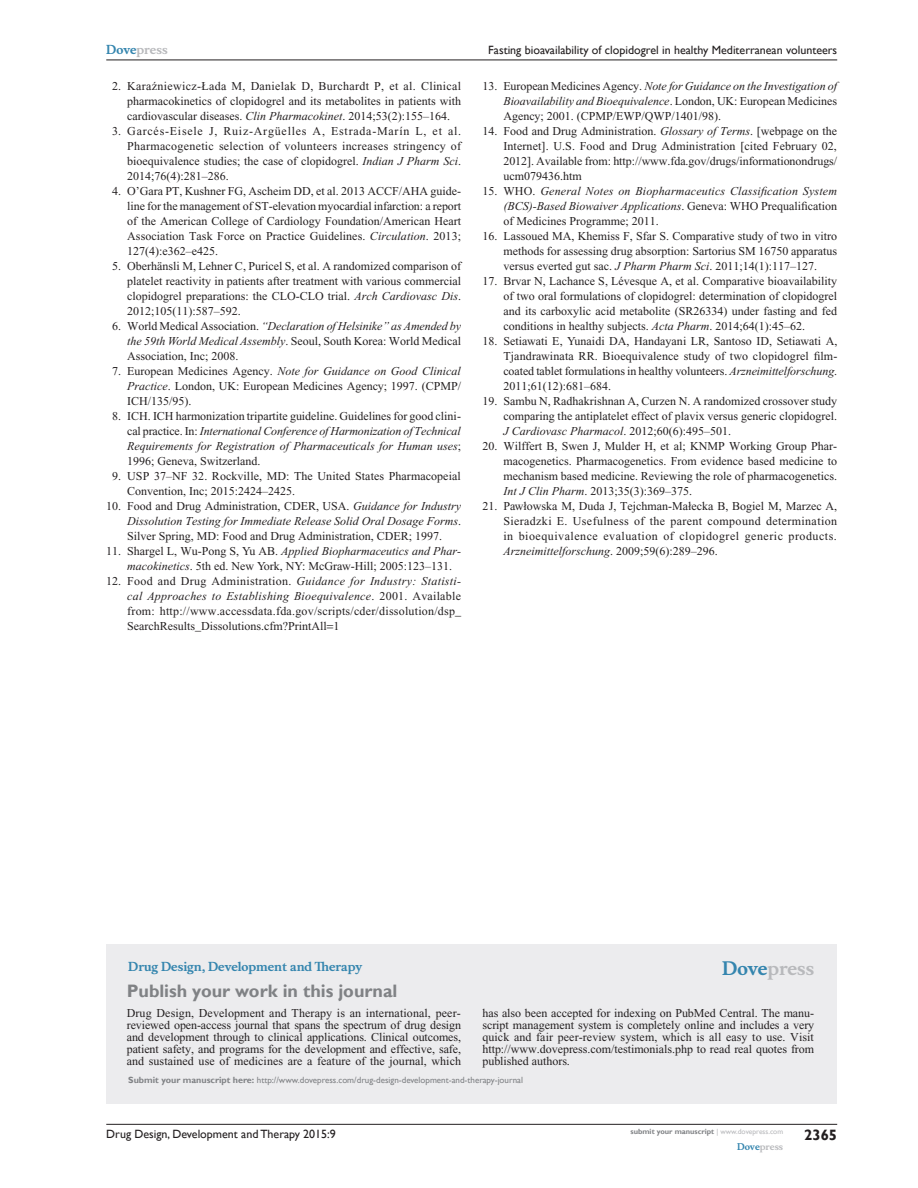
<style>
.page{position:relative;width:918px;height:1188px;background:#fff}
.page>*{position:absolute;margin:0;border:0;box-sizing:border-box;transform-origin:0 0}
.PromBx-H1{font:700 18px "Gill Sans";color:#808285}
.PromBx-Brand{font:700 18px "Musee";color:#b8b9bc}
.t1{font:700 15px "Gill Sans";color:#231f20}
.RefNL2{font:12px/15px "Times New Roman";color:#231f20;text-align:justify}
.PromBx-Tx{font:12px/12px "Times New Roman";color:#231f20;text-align:justify}
.RefNL2-2{font:italic 12px/15px "Times New Roman";color:#231f20;text-align:justify}
.t2{font:12px "Gill Sans";color:#231f20}
.PromBx-JrnlName{font:700 12px "Musee";color:#3485ae}
.t3{font:700 12px "Musee";color:#b8b9bc}
.PromBx-SubmitMssWebA{font:9px "Gill Sans";color:#808285}
.t4{font:700 9px "Musee";color:#b8b9bc}
.t5{font:700 7.5px "Gill Sans";color:#808285}
.s1{color:#3485ae}
.s2{font-style:inherit}
.s3{font-style:italic}
.s4{font-style:normal}
.s5{font-weight:700}
.s6{font-weight:400;color:#b8b9bc}
</style>
<div class="page">
<div style="left:106px;top:944px;width:731px;height:159px;background:#ececee"></div>
<hr style="left:106px;top:1124px;width:731px;height:1px;background:#231f20">
<hr style="left:106px;top:60px;width:731px;height:1px;background:#231f20">
<p class="t3" style="left:106px;top:43px;width:63px"><span class="s1">Dove</span>press</p>
<p class="RefNL2" style="left:127px;top:79px;width:336px;text-indent:-15px">2. Kara<span class="s2">ź</span>niewicz-Łada M, Danielak D, Burchardt P, et al. Clinical pharmacokinetics of clopidogrel and its metabolites in patients with cardiovascular diseases. <span class="s3">Clin Pharmacokinet</span>. 2014;53(2):155–164.</p>
<p class="RefNL2" style="left:127px;top:124px;width:335px;text-indent:-15px">3. Garcés-Eisele J, Ruiz-Argüelles A, Estrada-Marín L, et al.<br>Pharmacogenetic selection of volunteers increases stringency of bioequivalence studies; the case of clopidogrel. <span class="s3">Indian J Pharm Sci</span>.<br>2014;76(4):281–286.</p>
<p class="RefNL2" style="left:127px;top:184px;width:335px;text-indent:-15px">4. O’Gara PT, Kushner FG, Ascheim DD, et al. 2013 ACCF/AHA guide&shy;line for the management of ST-elevation myocardial infarction: a report of the American College of Cardiology Foundation/American Heart Association Task Force on Practice Guidelines. <span class="s3">Circulation</span>. 2013; 127(4):e362–e425.</p>
<p class="RefNL2" style="left:127px;top:259px;width:335px;text-indent:-15px">5. Oberhänsli M, Lehner C, Puricel S, et al. A randomized comparison of platelet reactivity in patients after treatment with various commercial clopidogrel preparations: the CLO-CLO trial. <span class="s3">Arch Cardiovasc Dis</span>.<br>2012;105(11):587–592.</p>
<p class="RefNL2" style="left:127px;top:319px;width:335px;text-indent:-15px">6. World Medical Association. <span class="s3">“Declaration of Helsinike” as Amended by the 59th World Medical Assembly</span>. Seoul, South Korea: World Medical Association, Inc; 2008.</p>
<p class="RefNL2" style="left:127px;top:364px;width:335px;text-indent:-15px">7. European Medicines Agency. <span class="s3">Note for Guidance on Good Clinical Practice</span>. London, UK: European Medicines Agency; 1997. (CPMP/ ICH/135/95).</p>
<p class="RefNL2" style="left:127px;top:409px;width:335px;text-indent:-15px">8. ICH. ICH harmonization tripartite guideline. Guidelines for good clini&shy;cal practice. In: <span class="s3">International Conference of Harmonization of Technical Requirements for Registration of Pharmaceuticals for Human uses</span>; 1996; Geneva, Switzerland.</p>
<p class="RefNL2" style="left:127px;top:469px;width:335px;text-indent:-15px">9. USP 37–NF 32. Rockville, MD: The United States Pharmacopeial<br>Convention, Inc; 2015:2424–2425.</p>
<p class="RefNL2" style="left:127px;top:499px;width:335px;text-indent:-21px">10. Food and Drug Administration, CDER, USA. <span class="s3">Guidance for Industry Dissolution Testing for Immediate Release Solid Oral Dosage Forms</span>.<br>Silver Spring, MD: Food and Drug Administration, CDER; 1997.</p>
<p class="RefNL2" style="left:127px;top:544px;width:335px;text-indent:-21px">11. Shargel L, Wu-Pong S, Yu AB. <span class="s3">Applied Biopharmaceutics and Phar&shy;macokinetics</span>. 5th ed. New York, NY: McGraw-Hill; 2005:123–131.</p>
<p class="RefNL2" style="left:127px;top:574px;width:336px;text-indent:-21px">12. Food and Drug Administration. <span class="s3">Guidance for Industry: Statisti&shy;cal Approaches to Establishing Bioequivalence</span>. 2001. Available from: http://www.accessdata.fda.gov/scripts/cder/dissolution/dsp_ SearchResults_Dissolutions.cfm?PrintAll 1</p>
<p class="t2" style="left:488px;top:43px;width:350px">Fasting bioavailability of clopidogrel in healthy Mediterranean volunteers</p>
<p class="RefNL2" style="left:503px;top:79px;width:335px;text-indent:-21px">13. European Medicines Agency. <span class="s3">Note for Guidance on the Investigation of Bioavailability and Bioequivalence</span>. London, UK: European Medicines Agency; 2001. (CPMP/EWP/QWP/1401/98).</p>
<p class="RefNL2" style="left:503px;top:124px;width:335px;text-indent:-21px">14. Food and Drug Administration. <span class="s3">Glossary of Terms</span>. [webpage on the Internet]. U.S. Food and Drug Administration [cited February 02, 2012]. Available from: http://www.fda.gov/drugs/informationondrugs/ ucm079436.htm</p>
<p class="RefNL2-2" style="left:503px;top:184px;width:335px;text-indent:-21px"><span class="s4">15. WHO.</span> General Notes on Biopharmaceutics Classification System (BCS)-Based Biowaiver Applications<span class="s4">. Geneva: WHO Prequalification of Medicines Programme; 2011.</span></p>
<p class="RefNL2" style="left:503px;top:229px;width:335px;text-indent:-21px">16. Lassoued MA, Khemiss F, Sfar S. Comparative study of two in vitro methods for assessing drug absorption: Sartorius SM 16750 apparatus versus everted gut sac. <span class="s3">J Pharm Pharm Sci</span>. 2011;14(1):117–127.</p>
<p class="RefNL2" style="left:503px;top:274px;width:335px;text-indent:-21px">17. Brvar N, Lachance S, Lévesque A, et al. Comparative bioavailability of two oral formulations of clopidogrel: determination of clopidogrel and its carboxylic acid metabolite (SR26334) under fasting and fed conditions in healthy subjects. <span class="s3">Acta Pharm</span>. 2014;64(1):45–62.</p>
<p class="RefNL2" style="left:503px;top:334px;width:336px;text-indent:-21px">18. Setiawati E, Yunaidi DA, Handayani LR, Santoso ID, Setiawati A, Tjandrawinata RR. Bioequivalence study of two clopidogrel film&shy;coated tablet formulations in healthy volunteers. <span class="s3">Arzneimittelforschung</span>.<br>2011;61(12):681–684.</p>
<p class="RefNL2" style="left:503px;top:394px;width:335px;text-indent:-21px">19. Sambu N, Radhakrishnan A, Curzen N. A randomized crossover study comparing the antiplatelet effect of plavix versus generic clopidogrel.<br><span class="s3">J Cardiovasc Pharmacol</span>. 2012;60(6):495–501.</p>
<p class="RefNL2" style="left:503px;top:439px;width:335px;text-indent:-21px">20. Wilffert B, Swen J, Mulder H, et al; KNMP Working Group Phar&shy;macogenetics. Pharmacogenetics. From evidence based medicine to mechanism based medicine. Reviewing the role of pharmacogenetics.<br><span class="s3">Int J Clin Pharm</span>. 2013;35(3):369–375.</p>
<p class="RefNL2" style="left:503px;top:499px;width:335px;text-indent:-21px">21. Pawłowska M, Duda J, Tejchman-Małecka B, Bogiel M, Marzec A, Sieradzki E. Usefulness of the parent compound determination in bioequivalence evaluation of clopidogrel generic products.<br><span class="s3">Arzneimittelforschung</span>. 2009;59(6):289–296.</p>
<p class="PromBx-JrnlName" style="left:128px;top:959px;width:236px">Drug Design, Development and Therapy</p>
<p class="PromBx-H1" style="left:127px;top:980px;width:272px">Publish your work in this journal</p>
<p class="PromBx-Brand" style="left:722px;top:958px;width:94px"><span class="s1">Dove</span>press</p>
<p class="PromBx-Tx" style="left:127px;top:1007px;width:336px">Drug Design, Development and Therapy is an international, peer&shy;reviewed open-access journal that spans the spectrum of drug design and development through to clinical applications. Clinical outcomes, patient safety, and programs for the development and effective, safe, and sustained use of medicines are a feature of the journal, which</p>
<p class="PromBx-Tx" style="left:482px;top:1007px;width:333px">has also been accepted for indexing on PubMed Central. The manu&shy;script management system is completely online and includes a very quick and fair peer-review system, which is all easy to use. Visit http://www.dovepress.com/testimonials.php to read real quotes from published authors.</p>
<p class="PromBx-SubmitMssWebA" style="left:128px;top:1075px;width:396px"><span class="s5">Submit your manuscript here:</span> http://www.dovepress.com/drug-design-development-and-therapy-journal</p>
<p class="t2" style="left:106px;top:1127px;width:231px">Drug Design, Development and Therapy 2015:9</p>
<p class="t5" style="left:631px;top:1127px;width:154px">submit your manuscript <span class="s6">| www.dovepress.com</span></p>
<p class="t4" style="left:737px;top:1141px;width:48px"><span class="s1">Dove</span>press</p>
<p class="t1" style="left:804px;top:1126px;width:35px">2365</p>
</div>
